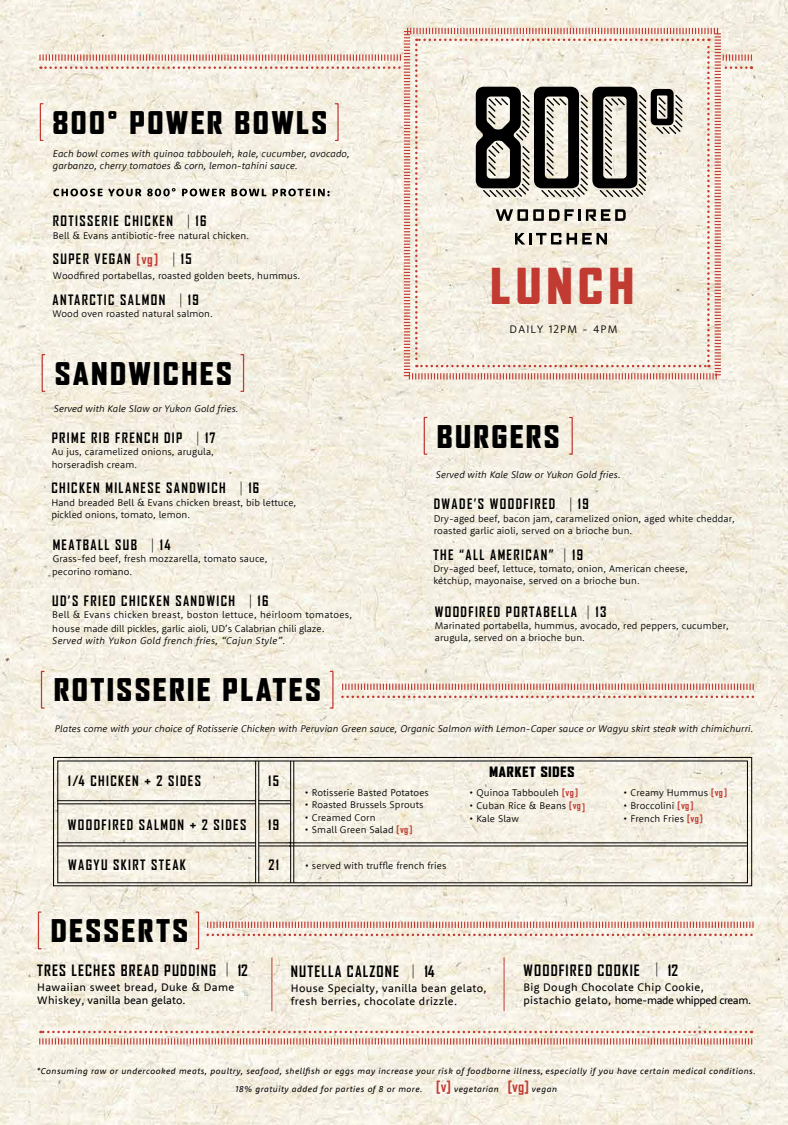
<style>
.page{position:relative;width:788px;height:1125px;background:#fff}
.page>*{position:absolute;margin:0;border:0;box-sizing:border-box;transform-origin:0 0}
.t1{font:900 47.5px "Agency FB";letter-spacing:.13em;color:#c23b33}
.t2{font:900 30px "Agency FB";letter-spacing:.1em;color:#000}
.t3{font:700 15px "Agency FB";letter-spacing:.075em;color:#000}
.t4{font:700 13.75px "Agency FB";letter-spacing:.1em;color:#000}
.t5{font:900 13.75px "Agency FB";letter-spacing:.07em;color:#000}
.t6{font:11.25px/13.5px "Rooney Sans";letter-spacing:.03em;color:#000}
.t7{font:300 11.25px "Rooney Sans";letter-spacing:.105em;color:#000}
.t8{font:300 10px/12px "Rooney Sans";letter-spacing:.01em;color:#000}
.t9{font:italic 300 10px/12px "Rooney Sans";letter-spacing:.01em;color:#000}
.t10{font:300 10px/13.5px "Rooney Sans";letter-spacing:.03em;color:#000}
.t11{font:italic 300 10px "Rooney Sans";letter-spacing:.03em;color:#000}
.t12{font:italic 8.75px/18px "Rooney Sans";letter-spacing:.055em;color:#000;text-align:center}
.s1{font-weight:300;font-size:15px}
.s2{color:#c23b33}
.s3{font-size:11.25px}
.s4{font-family:"Agency FB";font-weight:700;color:#c23b33}
.s5{font-weight:300}
.s6{font-family:"Agency FB";font-weight:700;font-style:normal;font-size:15px;color:#c23b33}
</style>
<div class="page">
<img style="left:0;top:0;width:788px;height:1125px">
<svg style="left:39px;top:1031px;width:713px;height:15px;background:#e9c8bc"></svg>
<svg style="left:39px;top:54px;width:363px;height:15px;background:#e9c8bc"></svg>
<svg style="left:722px;top:54px;width:31px;height:15px"></svg>
<svg style="left:402px;top:27px;width:320px;height:354px;background:#eacdc1"></svg>
<svg style="left:207px;top:922px;width:546px;height:6px;background:#e1aca1"></svg>
<svg style="left:208px;top:934px;width:545px;height:2px"></svg>
<svg style="left:415px;top:39px;width:294px;height:328px;background:#d6d0c5"></svg>
<svg style="left:53px;top:188px;width:276px;height:8px;background:#95928a"></svg>
<div style="left:40px;top:103px;width:4px;height:38px;border:1px solid #c23b33"></div>
<div style="left:42px;top:354px;width:3px;height:38px;border:1px solid #c23b33"></div>
<div style="left:240px;top:354px;width:4px;height:38px;border:1px solid #c23b33"></div>
<div style="left:423px;top:417px;width:4px;height:38px;border:1px solid #c23b33"></div>
<div style="left:41px;top:671px;width:4px;height:38px;border:1px solid #c23b33"></div>
<div style="left:329px;top:671px;width:4px;height:38px;border:1px solid #c23b33"></div>
<svg style="left:53px;top:757px;width:699px;height:129px;background:#a9a69c"></svg>
<svg style="left:57px;top:760px;width:691px;height:123px;background:#ede8dc"></svg>
<hr style="left:57px;top:804px;width:198px;height:1px;background:#000">
<hr style="left:57px;top:800px;width:198px;height:1px;background:#000">
<hr style="left:258px;top:761px;width:1px;height:122px;background:#000">
<hr style="left:255px;top:761px;width:1px;height:122px;background:#000">
<hr style="left:259px;top:804px;width:32px;height:1px;background:#000">
<hr style="left:259px;top:800px;width:32px;height:1px;background:#000">
<hr style="left:293px;top:761px;width:1px;height:122px;background:#000">
<hr style="left:290px;top:761px;width:1px;height:122px;background:#000">
<hr style="left:57px;top:846px;width:199px;height:1px;background:#000">
<hr style="left:57px;top:842px;width:198px;height:1px;background:#000">
<hr style="left:259px;top:846px;width:32px;height:1px;background:#000">
<hr style="left:259px;top:843px;width:32px;height:1px;background:#000">
<hr style="left:289px;top:846px;width:458px;height:1px;background:#000">
<hr style="left:289px;top:843px;width:458px;height:1px;background:#000">
<hr style="left:271px;top:958px;width:1px;height:53px;background:#c23b33">
<hr style="left:503px;top:958px;width:1px;height:53px;background:#c23b33">
<div style="left:38px;top:911px;width:4px;height:38px;border:1px solid #c23b33"></div>
<div style="left:195px;top:911px;width:4px;height:38px;border:1px solid #c23b33"></div>
<svg style="left:342px;top:684px;width:411px;height:6px;background:#e0aca1"></svg>
<svg style="left:342px;top:696px;width:411px;height:2px"></svg>
<h2 class="t2" style="left:53px;top:106px;width:275px">800° POWER BOWLS</h2>
<p class="t9" style="left:53px;top:147px;width:298px">Each bowl comes with quinoa tabbouleh, kale, cucumber, avocado, garbanzo, cherry tomatoes &amp; corn, lemon-tahini sauce.</p>
<h3 class="t4" style="left:53px;top:213px;width:155px">ROTISSERIE CHICKEN <span class="s1">|</span> 16</h3>
<p class="t8" style="left:53px;top:229px;width:198px">Bell &amp; Evans antibiotic-free natural chicken.</p>
<h3 class="t4" style="left:53px;top:250px;width:140px">SUPER VEGAN <span class="s2">[vg]</span> <span class="s1">|</span> 15</h3>
<h3 class="t4" style="left:52px;top:291px;width:148px">ANTARCTIC SALMON <span class="s1">|</span> 19</h3>
<p class="t8" style="left:52px;top:307px;width:162px">Wood oven roasted natural salmon.</p>
<p class="t8" style="left:53px;top:269px;width:249px">Woodfired portabellas, roasted golden beets, hummus.</p>
<h2 class="t2" style="left:55px;top:356px;width:178px">SANDWICHES</h2>
<p class="t9" style="left:54px;top:402px;width:186px">Served with Kale Slaw or Yukon Gold fries.</p>
<h1 class="t1" style="left:491px;top:259px;width:144px">LUNCH</h1>
<p class="t7" style="left:509px;top:321px;width:109px">DAILY 12PM - 4PM</p>
<h2 class="t2" style="left:437px;top:419px;width:124px">BURGERS</h2>
<p class="t9" style="left:436px;top:469px;width:186px">Served with Kale Slaw or Yukon Gold fries.</p>
<h3 class="t4" style="left:52px;top:429px;width:165px">PRIME RIB FRENCH DIP <span class="s1">|</span> 17</h3>
<p class="t8" style="left:52px;top:445px;width:164px;line-height:12.5px">Au jus, caramelized onions, arugula, horseradish cream.</p>
<h3 class="t4" style="left:51px;top:479px;width:209px">CHICKEN MILANESE SANDWICH <span class="s1">|</span> 16</h3>
<p class="t8" style="left:51px;top:496px;width:246px;line-height:12.5px">Hand breaded Bell &amp; Evans chicken breast, bib lettuce, pickled onions, tomato, lemon.</p>
<h3 class="t4" style="left:434px;top:496px;width:156px">DWADE’S WOODFIRED <span class="s1">|</span> 19</h3>
<p class="t8" style="left:434px;top:512px;width:303px">Dry-aged beef, bacon jam, caramelized onion, aged white cheddar, roasted garlic aioli, served on a brioche bun.</p>
<h3 class="t4" style="left:53px;top:536px;width:119px">MEATBALL SUB <span class="s1">|</span> 14</h3>
<p class="t8" style="left:52px;top:552px;width:217px;line-height:12.8px">Grass-fed beef, fresh mozzarella, tomato sauce, pecorino romano.</p>
<h3 class="t4" style="left:52px;top:592px;width:218px">UD’S FRIED CHICKEN SANDWICH <span class="s1">|</span> 16</h3>
<p class="t10" style="left:52px;top:608px;width:301px">Bell &amp; Evans chicken breast, boston lettuce, heirloom tomatoes, house made dill pickles, garlic aioli, UD’s Calabrian chili glaze<span class="s3">.</span></p>
<p class="t11" style="left:52px;top:634px;width:234px">Served with Yukon Gold french fries, “Cajun Style”.</p>
<h3 class="t4" style="left:433px;top:546px;width:151px">THE “ALL AMERICAN” <span class="s1">|</span> 19</h3>
<p class="t8" style="left:433px;top:562px;width:256px">Dry-aged beef, lettuce, tomato, onion, American cheese, ketchup, mayonaise, served on a brioche bun.</p>
<h3 class="t4" style="left:434px;top:603px;width:173px">WOODFIRED PORTABELLA <span class="s1">|</span> 13</h3>
<p class="t8" style="left:434px;top:619px;width:296px">Marinated portabella, hummus, avocado, red peppers, cucumber, arugula, served on a brioche bun.</p>
<h2 class="t2" style="left:54px;top:673px;width:268px">ROTISSERIE PLATES</h2>
<p class="t9" style="left:55px;top:723px;width:700px">Plates come with your choice of Rotisserie Chicken with Peruvian Green sauce, Organic Salmon with Lemon-Caper sauce or Wagyu skirt steak with chimichurri.</p>
<h3 class="t4" style="left:68px;top:772px;width:135px">1/4 CHICKEN + 2 SIDES</h3>
<h3 class="t4" style="left:68px;top:816px;width:180px">WOODFIRED SALMON + 2 SIDES</h3>
<h3 class="t4" style="left:268px;top:772px;width:12px">15</h3>
<h3 class="t4" style="left:268px;top:816px;width:12px">19</h3>
<p class="t8" style="left:304px;top:786px;width:126px">• Rotisserie Basted Potatoes</p>
<p class="t8" style="left:304px;top:799px;width:120px">• Roasted Brussels Sprouts</p>
<p class="t8" style="left:304px;top:811px;width:72px">• Creamed Corn</p>
<p class="t8" style="left:304px;top:824px;width:109px">• Small Green Salad <span class="s4">[vg ]</span></p>
<h3 class="t4" style="left:68px;top:857px;width:119px">WAGYU SKIRT STEAK</h3>
<h3 class="t4" style="left:268px;top:857px;width:12px">21</h3>
<p class="t8" style="left:304px;top:859px;width:143px">• served with truffle french fries</p>
<h2 class="t2" style="left:51px;top:914px;width:138px">DESSERTS</h2>
<h3 class="t5" style="left:489px;top:764px;width:87px">MARKET SIDES</h3>
<p class="t8" style="left:469px;top:786px;width:110px">• Quinoa Tabbouleh <span class="s4">[vg ]</span></p>
<p class="t8" style="left:469px;top:799px;width:117px">• Cuban Rice &amp; Beans <span class="s4">[vg]</span></p>
<p class="t8" style="left:469px;top:812px;width:51px">• Kale Slaw</p>
<p class="t8" style="left:623px;top:786px;width:105px">• Creamy Hummus <span class="s4">[vg ]</span></p>
<p class="t8" style="left:623px;top:799px;width:72px">• Broccolini <span class="s4">[vg ]</span></p>
<p class="t8" style="left:623px;top:812px;width:81px">• French Fries <span class="s4">[vg ]</span></p>
<h3 class="t3" style="left:37px;top:961px;width:212px">TRES LECHES BREAD PUDDING <span class="s5">|</span> 12</h3>
<p class="t6" style="left:37px;top:980px;width:199px">Hawaiian sweet bread, Duke &amp; Dame<br>Whiskey, vanilla bean gelato.</p>
<h3 class="t3" style="left:291px;top:962px;width:145px">NUTELLA CALZONE <span class="s5">|</span> 14</h3>
<p class="t6" style="left:291px;top:981px;width:197px">House Specialty, vanilla bean gelato, fresh berries, chocolate drizzle.</p>
<h3 class="t3" style="left:523px;top:961px;width:156px">WOODFIRED COOKIE <span class="s5">|</span> 12</h3>
<p class="t6" style="left:523px;top:980px;width:229px">Big Dough Chocolate Chip Cookie, pistachio gelato, home-made whipped cream.</p>
<p class="t12" style="left:37px;top:1061px;width:720px">*Consuming raw or undercooked meats, poultry, seafood, shellfish or eggs may increase your risk of foodborne illness, especially if you have certain medical conditions.<br>18% gratuity added for parties of 8 or more. <span class="s6">[v]</span> vegetarian <span class="s6">[vg]</span> vegan</p>
</div>
